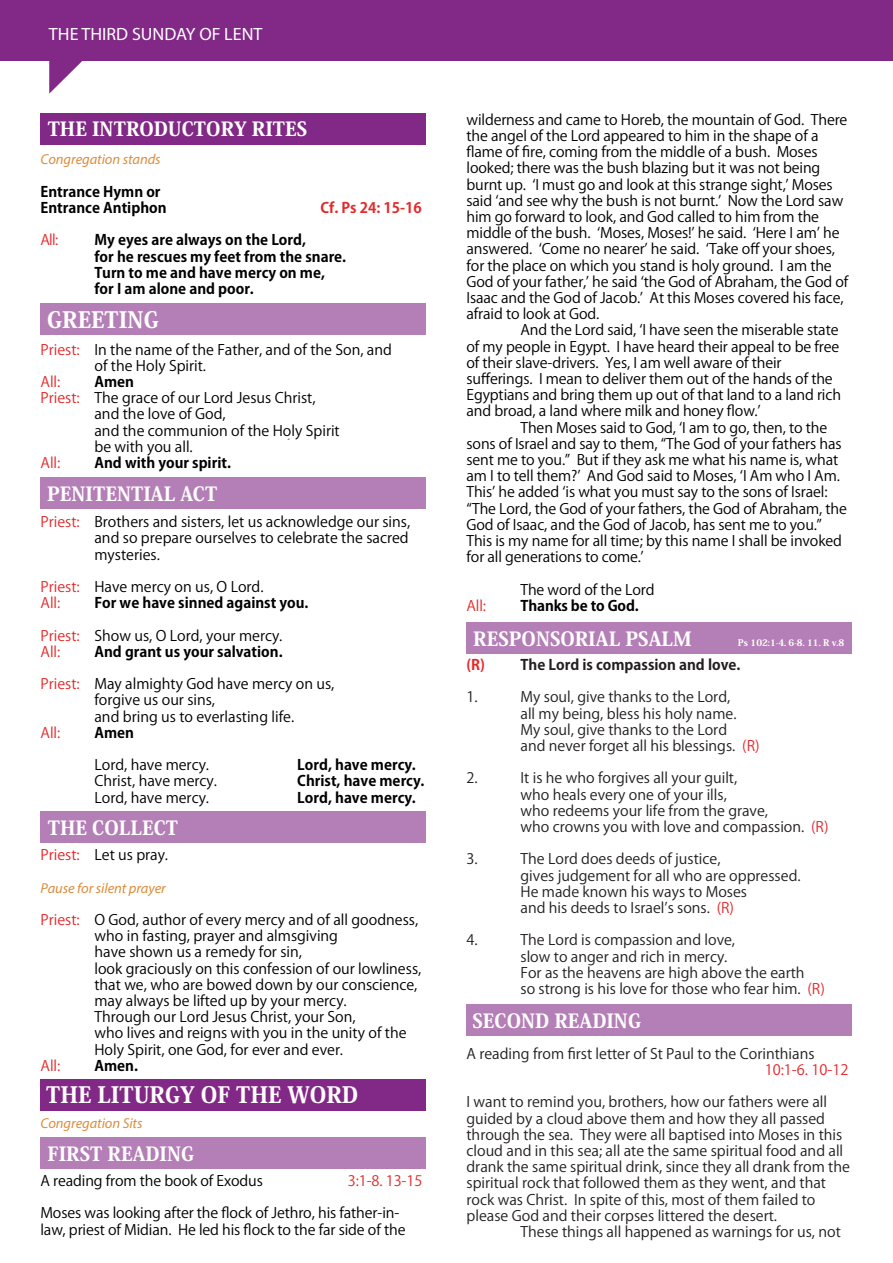
<style>
.page{position:relative;width:893px;height:1263px;background:#fff}
.page>*{position:absolute;margin:0;border:0;box-sizing:border-box;transform-origin:0 0}
.t1{font:800 22.35px "Koz Min Pro";color:#fff}
.t2{font:800 19.35px "Koz Min Pro";color:#fff}
.t3{font:17.85px "Myriad Pro";color:#fff}
.t4{font:14.4px/16.2px "Koz Go Pro";letter-spacing:-.01em;color:#000}
.t5{font:14.4px/16.2px "Koz Go Pro";color:#231f20}
.t6{font:700 14.4px/16.2px "Koz Go Pro";color:#000}
.t7{font:italic 14.4px "Myriad Pro";letter-spacing:-.005em;color:#dd8d3c}
.t8{font:700 14.4px "Koz Go Pro";color:#231f20}
.t9{font:14.4px "Koz Go Pro";letter-spacing:-.01em;color:#e22b2a}
.t10{font:700 14.4px "Koz Go Pro";color:#e4292b}
.t11{font:14.4px "Koz Go Pro";color:#e8262a}
.t12{font:14.4px "Koz Go Pro";color:#e4292b}
.t13{font:14.4px "Koz Go Pro";color:#e32a2a}
.t14{font:14.4px "Koz Go Pro";color:#e5282b}
.t15{font:700 14.4px "Koz Go Pro";color:#e6282a}
.t16{font:800 9px "Koz Min Pro";color:#fff}
.s1{color:#e4292b}
.s2{color:#e32a2a}
.s3{color:#e22b2a}
.s4{color:#e22c2a}
.s5{color:#e92428}
.s6{color:#e4282b}
</style>
<div class="page">
<div style="left:0;top:0;width:893px;height:61px;background:#822886"></div>
<svg style="left:49px;top:61px;width:33px;height:33px"></svg>
<div style="left:40px;top:113px;width:386px;height:32px;background:#822886"></div>
<div style="left:40px;top:303px;width:386px;height:32px;background:#b47eb6"></div>
<div style="left:40px;top:477px;width:386px;height:32px;background:#b47eb6"></div>
<div style="left:40px;top:1079px;width:386px;height:32px;background:#822886"></div>
<div style="left:40px;top:1137px;width:386px;height:31px;background:#b47eb6"></div>
<div style="left:466px;top:622px;width:385px;height:32px;background:#b47eb6"></div>
<div style="left:466px;top:1004px;width:385px;height:32px;background:#b47eb6"></div>
<div style="left:40px;top:811px;width:386px;height:32px;background:#b47eb6"></div>
<p class="t3" style="left:49px;top:23px;width:215px">THE THIRD SUNDAY OF LENT</p>
<h2 class="t2" style="left:48px;top:115px;width:261px">THE INTRODUCTORY RITES</h2>
<p class="t7" style="left:40px;top:151px;width:122px">Congregation stands</p>
<p class="t6" style="left:40px;top:184px;width:128px">Entrance Hymn or<br>Entrance Antiphon</p>
<p class="t10" style="left:321px;top:198px;width:103px">Cf. Ps 24: 15-16</p>
<p class="t14" style="left:40px;top:231px;width:19px">All:</p>
<p class="t6" style="left:94px;top:233px;width:253px">My eyes are always on the Lord,<br>for he rescues my feet from the snare.<br>Turn to me and have mercy on me, for I am alone and poor.</p>
<h1 class="t1" style="left:47px;top:303px;width:113px">GREETING</h1>
<p class="t4" style="left:94px;top:342px;width:299px;text-indent:-54px"><span class="s1">Priest:</span> In the name of the Father, and of the Son, and of the Holy Spirit.</p>
<p class="t12" style="left:40px;top:372px;width:21px">All:</p>
<p class="t6" style="left:94px;top:374px;width:41px">Amen</p>
<p class="t4" style="left:40px;top:390px;width:277px"><span class="s1">Priest:</span> The grace of our Lord Jesus Christ,</p>
<p class="t4" style="left:94px;top:406px;width:133px">and the love of God,</p>
<p class="t4" style="left:94px;top:423px;width:247px">and the communion of the Holy Spirit</p>
<p class="t4" style="left:94px;top:439px;width:100px">be with you all.</p>
<p class="t12" style="left:40px;top:453px;width:21px">All:</p>
<p class="t6" style="left:94px;top:455px;width:138px">And with your spirit.</p>
<h2 class="t2" style="left:47px;top:480px;width:172px">PENITENTIAL ACT</h2>
<p class="t4" style="left:94px;top:514px;width:317px;text-align:justify;text-indent:-54px"><span class="s2">Priest:</span> Brothers and sisters, let us acknowledge our sins, and so prepare ourselves to celebrate the sacred mysteries.</p>
<p class="t4" style="left:40px;top:579px;width:225px"><span class="s3">Priest:</span> Have mercy on us, O Lord.<br><span class="s4">All:</span></p>
<p class="t6" style="left:94px;top:596px;width:216px">For we have sinned against you.</p>
<p class="t4" style="left:40px;top:627px;width:243px"><span class="s3">Priest:</span> Show us, O Lord, your mercy.<br><span class="s4">All:</span></p>
<p class="t6" style="left:94px;top:644px;width:190px">And grant us your salvation.</p>
<p class="t4" style="left:94px;top:676px;width:241px;text-indent:-54px"><span class="s2">Priest:</span> May almighty God have mercy on us, forgive us our sins,<br>and bring us to everlasting life.</p>
<p class="t13" style="left:40px;top:723px;width:21px">All:</p>
<p class="t6" style="left:94px;top:725px;width:41px">Amen</p>
<p class="t4" style="left:94px;top:757px;width:116px">Lord, have mercy.</p>
<p class="t6" style="left:297px;top:758px;width:120px">Lord, have mercy.</p>
<p class="t4" style="left:94px;top:773px;width:124px">Christ, have mercy.</p>
<p class="t6" style="left:297px;top:774px;width:129px">Christ, have mercy.</p>
<p class="t4" style="left:94px;top:789px;width:116px">Lord, have mercy.</p>
<p class="t6" style="left:297px;top:790px;width:120px">Lord, have mercy.</p>
<h2 class="t2" style="left:48px;top:814px;width:132px">THE COLLECT</h2>
<p class="t4" style="left:40px;top:847px;width:129px"><span class="s5">Priest:</span> Let us pray.</p>
<p class="t7" style="left:40px;top:879px;width:127px">Pause for silent prayer</p>
<p class="t4" style="left:94px;top:912px;width:328px;text-indent:-54px"><span class="s1">Priest:</span> O God, author of every mercy and of all goodness, who in fasting, prayer and almsgiving<br>have shown us a remedy for sin,<br>look graciously on this confession of our lowliness, that we, who are bowed down by our conscience, may always be lifted up by your mercy.<br>Through our Lord Jesus Christ, your Son,<br>who lives and reigns with you in the unity of the Holy Spirit, one God, for ever and ever.</p>
<p class="t13" style="left:40px;top:1056px;width:21px">All:</p>
<p class="t6" style="left:94px;top:1058px;width:45px">Amen.</p>
<h1 class="t1" style="left:46px;top:1078px;width:313px">THE LITURGY OF THE WORD</h1>
<p class="t7" style="left:40px;top:1115px;width:104px">Congregation Sits</p>
<h2 class="t2" style="left:48px;top:1139px;width:148px">FIRST READING</h2>
<p class="t4" style="left:40px;top:1173px;width:224px">A reading from the book of Exodus</p>
<p class="t9" style="left:348px;top:1171px;width:76px">3:1-8. 13-15</p>
<p class="t4" style="left:40px;top:1205px;width:367px">Moses was looking after the flock of Jethro, his father-in&shy;law, priest of Midian. He led his flock to the far side of the</p>
<p class="t4" style="left:466px;top:112px;width:383px">wilderness and came to Horeb, the mountain of God. There the angel of the Lord appeared to him in the shape of a flame of fire, coming from the middle of a bush. Moses looked; there was the bush blazing but it was not being burnt up. ʻI must go and look at this strange sight,ʼ Moses said ʻand see why the bush is not burnt.ʼ Now the Lord saw him go forward to look, and God called to him from the middle of the bush. ʻMoses, Moses!ʼ he said. ʻHere I amʼ he answered. ʻCome no nearerʼ he said. ʻTake off your shoes, for the place on which you stand is holy ground. I am the God of your father,ʼ he said ʻthe God of Abraham, the God of Isaac and the God of Jacob.ʼ At this Moses covered his face, afraid to look at God.</p>
<p class="t4" style="left:466px;top:322px;width:376px;text-indent:54px">And the Lord said, ʻI have seen the miserable state of my people in Egypt. I have heard their appeal to be free of their slave-drivers. Yes, I am well aware of their sufferings. I mean to deliver them out of the hands of the Egyptians and bring them up out of that land to a land rich and broad, a land where milk and honey flow.ʼ</p>
<p class="t4" style="left:466px;top:420px;width:382px;text-indent:54px">Then Moses said to God, ʻI am to go, then, to the sons of Israel and say to them, “The God of your fathers has sent me to you.” But if they ask me what his name is, what am I to tell them?ʼ And God said to Moses, ʻI Am who I Am.<br>Thisʼ he added ʻis what you must say to the sons of Israel: “The Lord, the God of your fathers, the God of Abraham, the God of Isaac, and the God of Jacob, has sent me to you.” This is my name for all time; by this name I shall be invoked for all generations to come.ʼ</p>
<p class="t4" style="left:520px;top:582px;width:136px">The word of the Lord</p>
<p class="t9" style="left:466px;top:596px;width:21px">All:</p>
<p class="t6" style="left:520px;top:598px;width:120px">Thanks be to God.</p>
<h2 class="t2" style="left:473px;top:625px;width:220px">RESPONSORIAL PSALM</h2>
<p class="t16" style="left:738px;top:636px;width:108px">Ps 102:1-4. 6-8. 11. R v.8</p>
<p class="t15" style="left:466px;top:655px;width:20px">(R)</p>
<p class="t8" style="left:520px;top:655px;width:222px">The Lord is compassion and love.</p>
<p class="t5" style="left:466px;top:689px;width:13px">1.</p>
<p class="t5" style="left:520px;top:689px;width:241px">My soul, give thanks to the Lord,<br>all my being, bless his holy name.<br>My soul, give thanks to the Lord<br>and never forget all his blessings. <span class="s6">(R)</span></p>
<p class="t5" style="left:466px;top:770px;width:13px">2.</p>
<p class="t5" style="left:520px;top:770px;width:309px">It is he who forgives all your guilt,<br>who heals every one of your ills,<br>who redeems your life from the grave,<br>who crowns you with love and compassion. <span class="s6">(R)</span></p>
<p class="t5" style="left:466px;top:851px;width:13px">3.</p>
<p class="t5" style="left:520px;top:851px;width:282px">The Lord does deeds of justice,<br>gives judgement for all who are oppressed.<br>He made known his ways to Moses<br>and his deeds to Israelʼs sons. <span class="s6">(R)</span></p>
<p class="t5" style="left:466px;top:932px;width:13px">4.</p>
<p class="t5" style="left:520px;top:932px;width:306px">The Lord is compassion and love,<br>slow to anger and rich in mercy.<br>For as the heavens are high above the earth<br>so strong is his love for those who fear him. <span class="s6">(R)</span></p>
<h2 class="t2" style="left:472px;top:1006px;width:170px">SECOND READING</h2>
<p class="t5" style="left:466px;top:1046px;width:349px">A reading from first letter of St Paul to the Corinthians</p>
<p class="t11" style="left:765px;top:1060px;width:85px">10:1-6. 10-12</p>
<p class="t5" style="left:466px;top:1094px;width:385px">I want to remind you, brothers, how our fathers were all guided by a cloud above them and how they all passed through the sea. They were all baptised into Moses in this cloud and in this sea; all ate the same spiritual food and all drank the same spiritual drink, since they all drank from the spiritual rock that followed them as they went, and that rock was Christ. In spite of this, most of them failed to please God and their corpses littered the desert.</p>
<p class="t5" style="left:520px;top:1224px;width:322px">These things all happened as warnings for us, not</p>
</div>
